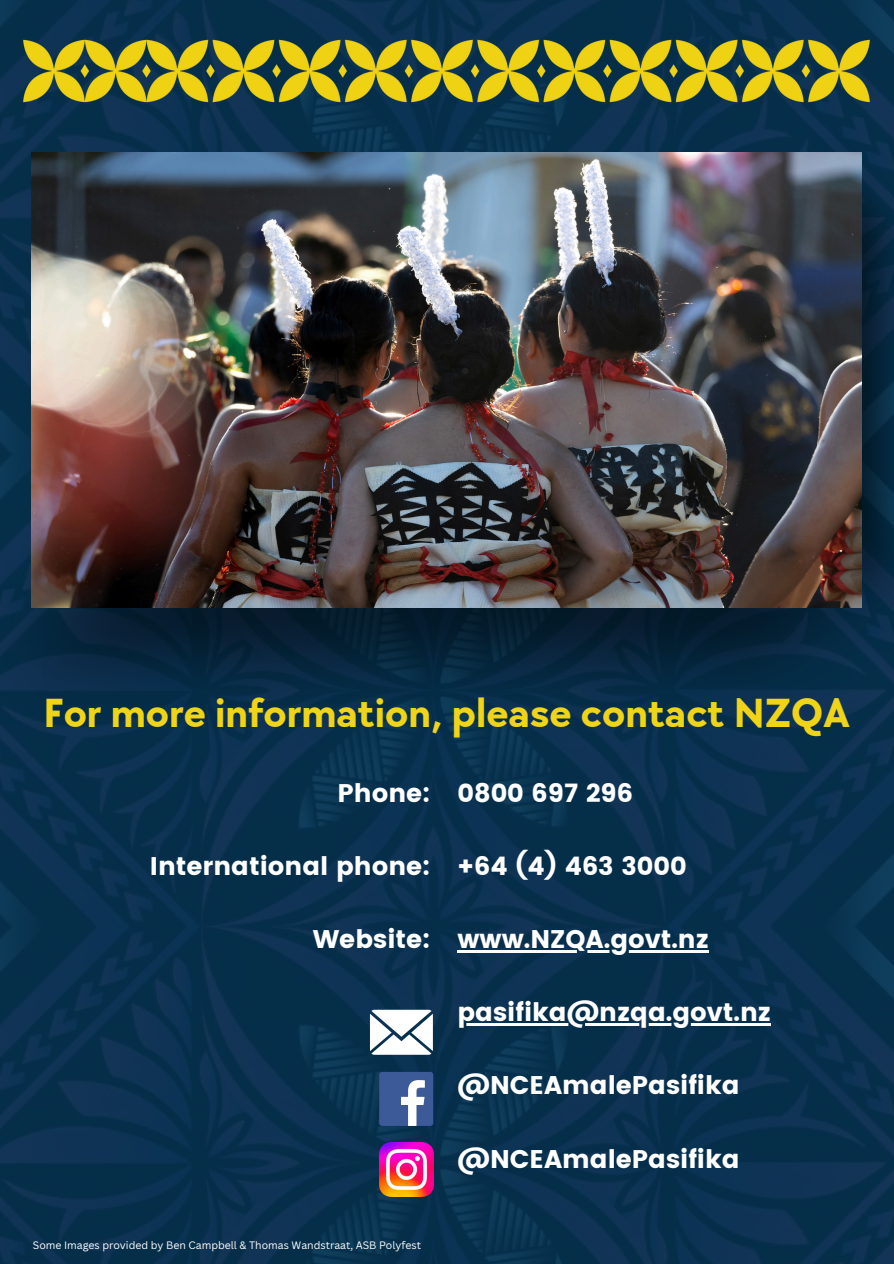
<style>
.page{position:relative;width:894px;height:1264px;background:#fff}
.page>*{position:absolute;margin:0;border:0;box-sizing:border-box;transform-origin:0 0}
.t1{font:700 42px "TT Chocolates";color:#f0d418}
.t2{font:25.5px "Poppins";color:#fff}
.t3{font:10.5px "Canva Sans";color:#fff}
</style>
<div class="page">
<img style="left:0;top:0;width:893px;height:1263px">
<img style="left:796px;top:138px;width:97px;height:349px">
<img style="left:0;top:487px;width:893px;height:240px">
<img style="left:32px;top:153px;width:829px;height:454px">
<hr style="left:457px;top:950px;width:251px;height:2px;background:#fff">
<hr style="left:457px;top:1023px;width:313px;height:2px;background:#fff">
<div style="left:379px;top:1071px;width:54px;height:54px;background:#3d5a98;border-radius:3px"></div>
<svg style="left:401px;top:1080px;width:23px;height:45px"></svg>
<img style="left:379px;top:1142px;width:54px;height:54px">
<svg style="left:370px;top:1009px;width:63px;height:45px"></svg>
<img style="left:15px;top:32px;width:862px;height:78px">
<p class="t1" style="left:43px;top:689px;width:808px">For more information, please contact NZQA</p>
<p class="t2" style="left:337px;top:778px;width:94px">Phone:</p>
<p class="t2" style="left:457px;top:778px;width:177px">0800 697 296</p>
<p class="t2" style="left:150px;top:851px;width:282px">International phone:</p>
<p class="t2" style="left:457px;top:851px;width:230px">+64 (4) 463 3000</p>
<h1 class="t2" style="left:312px;top:924px;width:119px">Website:</h1>
<p class="t2" style="left:457px;top:924px;width:253px">www.NZQA.govt.nz</p>
<p class="t2" style="left:457px;top:997px;width:315px">pasifika@nzqa.govt.nz</p>
<p class="t2" style="left:457px;top:1070px;width:283px">@NCEAmalePasifika</p>
<p class="t3" style="left:33px;top:1237px;width:389px">Some Images provided by Ben Campbell &amp; Thomas Wandstraat, ASB Polyfest</p>
<p class="t2" style="left:457px;top:1143px;width:283px">@NCEAmalePasifika</p>
</div>
